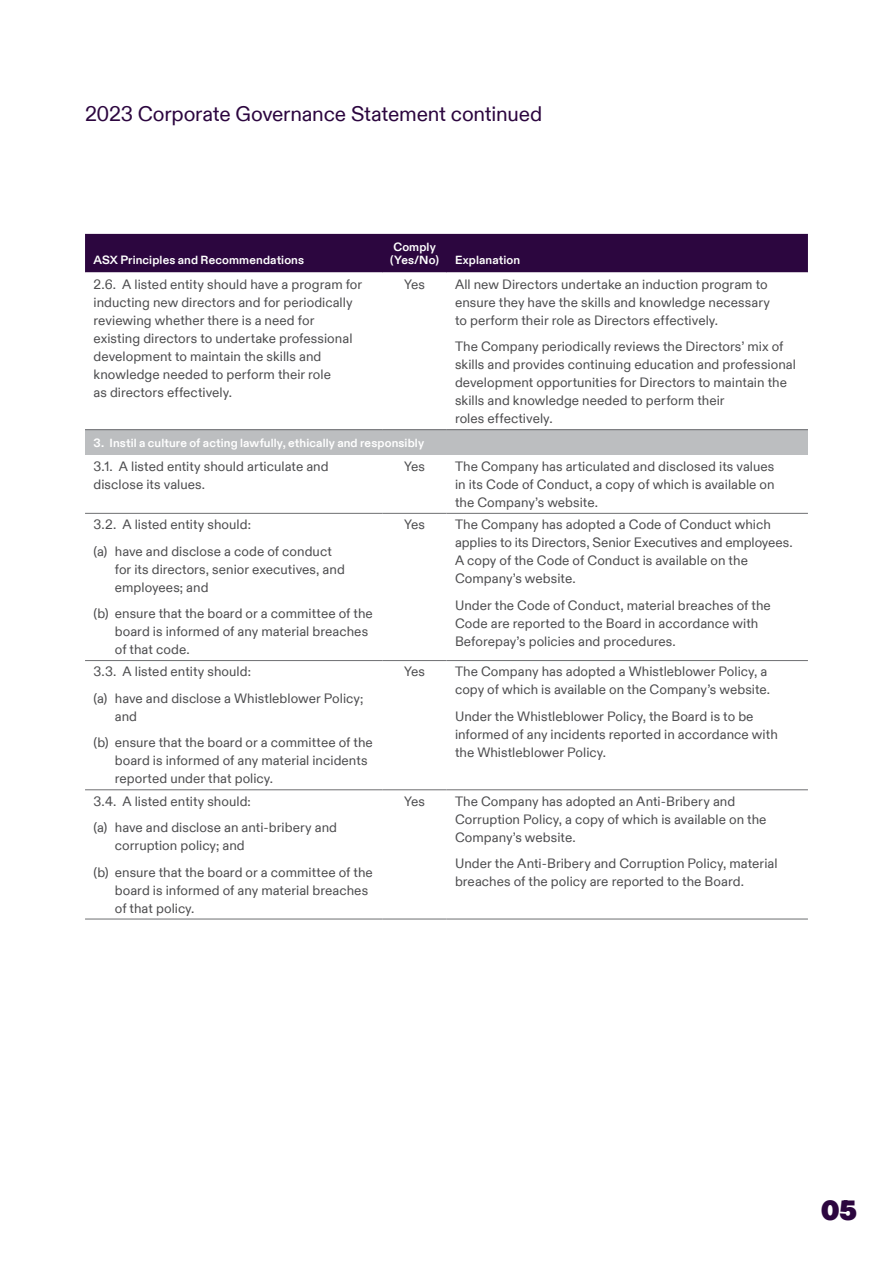
<style>
.page{position:relative;width:893px;height:1263px;background:#fff}
.page>*{position:absolute;margin:0;border:0;box-sizing:border-box;transform-origin:0 0}
.t1{font:27.6px "Radial";color:#2c063f}
.t2{font:21px "ABC Diatype";letter-spacing:-.01em;color:#2c063f}
.b_Body{font:13.5px/18px "ABC Diatype";letter-spacing:.005em;color:#4d4d4f}
.b_Hang1{font:13.5px/18px "ABC Diatype";letter-spacing:.005em;color:#4d4d4f}
.t_Header_Left{font:700 12px "ABC Diatype";letter-spacing:.01em;color:#fff}
.t_Subheader_Left{font:700 12px "ABC Diatype";letter-spacing:.01em;color:#fff}
</style>
<div class="page">
<div style="left:85px;top:234px;width:723px;height:38px;background:#2c063f"></div>
<div style="left:85px;top:430px;width:723px;height:25px;background:#bcbec0"></div>
<hr style="left:85px;top:513px;width:298px;height:1px;background:#6d6e71">
<hr style="left:383px;top:513px;width:63px;height:1px;background:#6d6e71">
<hr style="left:446px;top:513px;width:362px;height:1px;background:#6d6e71">
<hr style="left:85px;top:660px;width:298px;height:1px;background:#6d6e71">
<hr style="left:383px;top:660px;width:63px;height:1px;background:#6d6e71">
<hr style="left:446px;top:660px;width:362px;height:1px;background:#6d6e71">
<hr style="left:85px;top:789px;width:298px;height:1px;background:#6d6e71">
<hr style="left:383px;top:789px;width:63px;height:1px;background:#6d6e71">
<hr style="left:446px;top:789px;width:362px;height:1px;background:#6d6e71">
<hr style="left:85px;top:429px;width:298px;height:1px;background:#6d6e71">
<hr style="left:383px;top:429px;width:63px;height:1px;background:#6d6e71">
<hr style="left:446px;top:429px;width:362px;height:1px;background:#6d6e71">
<hr style="left:85px;top:919px;width:298px;height:1px;background:#6d6e71">
<hr style="left:383px;top:919px;width:63px;height:1px;background:#6d6e71">
<hr style="left:446px;top:919px;width:362px;height:1px;background:#6d6e71">
<h2 class="t2" style="left:85px;top:98px;width:459px">2023 Corporate Governance Statement continued</h2>
<p class="t_Header_Left" style="left:94px;top:251px;width:212px">ASX Principles and Recommendations</p>
<p class="t_Header_Left" style="left:393px;top:237px;width:44px">Comply</p>
<p class="t_Header_Left" style="left:390px;top:251px;width:50px">(Yes/No)</p>
<p class="t_Header_Left" style="left:455px;top:251px;width:67px">Explanation</p>
<p class="b_Body" style="left:94px;top:274px;width:270px">2.6. A listed entity should have a program for inducting new directors and for periodically reviewing whether there is a need for existing directors to undertake professional development to maintain the skills and knowledge needed to perform their role<br>as directors effectively.</p>
<p class="b_Body" style="left:404px;top:274px;width:23px">Yes</p>
<p class="b_Body" style="left:455px;top:274px;width:316px">All new Directors undertake an induction program to ensure they have the skills and knowledge necessary to perform their role as Directors effectively.</p>
<p class="b_Body" style="left:455px;top:337px;width:342px">The Company periodically reviews the Directors’ mix of skills and provides continuing education and professional development opportunities for Directors to maintain the skills and knowledge needed to perform their<br>roles effectively.</p>
<p class="t_Subheader_Left" style="left:94px;top:433px;width:332px">3. Instil a culture of acting lawfully, ethically and responsibly</p>
<p class="b_Body" style="left:94px;top:456px;width:237px">3.1. A listed entity should articulate and disclose its values.</p>
<p class="b_Body" style="left:404px;top:456px;width:23px">Yes</p>
<p class="b_Body" style="left:455px;top:456px;width:321px;text-align:justify">The Company has articulated and disclosed its values in its Code of Conduct, a copy of which is available on the Company’s website.</p>
<p class="b_Body" style="left:94px;top:515px;width:159px">3.2. A listed entity should:</p>
<p class="b_Hang1" style="left:115px;top:541px;width:232px;text-indent:-21px">(a) have and disclose a code of conduct for its directors, senior executives, and employees; and</p>
<p class="b_Hang1" style="left:115px;top:604px;width:260px;text-indent:-21px">(b) ensure that the board or a committee of the board is informed of any material breaches of that code.</p>
<p class="b_Body" style="left:404px;top:515px;width:23px">Yes</p>
<p class="b_Body" style="left:455px;top:515px;width:339px">The Company has adopted a Code of Conduct which applies to its Directors, Senior Executives and employees.<br>A copy of the Code of Conduct is available on the Company’s website.</p>
<p class="b_Body" style="left:455px;top:595px;width:317px">Under the Code of Conduct, material breaches of the<br>Code are reported to the Board in accordance with<br>Beforepay’s policies and procedures.</p>
<p class="b_Body" style="left:94px;top:662px;width:159px">3.3. A listed entity should:</p>
<p class="b_Hang1" style="left:115px;top:688px;width:250px;text-indent:-21px">(a) have and disclose a Whistleblower Policy; and</p>
<p class="b_Hang1" style="left:115px;top:733px;width:260px;text-indent:-21px">(b) ensure that the board or a committee of the board is informed of any material incidents reported under that policy.</p>
<p class="b_Body" style="left:94px;top:791px;width:159px">3.4. A listed entity should:</p>
<p class="b_Hang1" style="left:115px;top:817px;width:224px;text-indent:-21px">(a) have and disclose an anti-bribery and corruption policy; and</p>
<p class="b_Hang1" style="left:115px;top:862px;width:260px;text-indent:-21px">(b) ensure that the board or a committee of the board is informed of any material breaches of that policy.</p>
<p class="b_Body" style="left:404px;top:662px;width:23px">Yes</p>
<p class="b_Body" style="left:455px;top:662px;width:317px">The Company has adopted a Whistleblower Policy, a copy of which is available on the Company’s website.</p>
<p class="b_Body" style="left:455px;top:706px;width:324px">Under the Whistleblower Policy, the Board is to be informed of any incidents reported in accordance with the Whistleblower Policy.</p>
<p class="b_Body" style="left:404px;top:791px;width:23px">Yes</p>
<p class="b_Body" style="left:455px;top:791px;width:313px">The Company has adopted an Anti-Bribery and<br>Corruption Policy, a copy of which is available on the<br>Company’s website.</p>
<p class="b_Body" style="left:455px;top:853px;width:324px">Under the Anti-Bribery and Corruption Policy, material breaches of the policy are reported to the Board.</p>
<h1 class="t1" style="left:821px;top:1189px;width:38px">05</h1>
</div>
